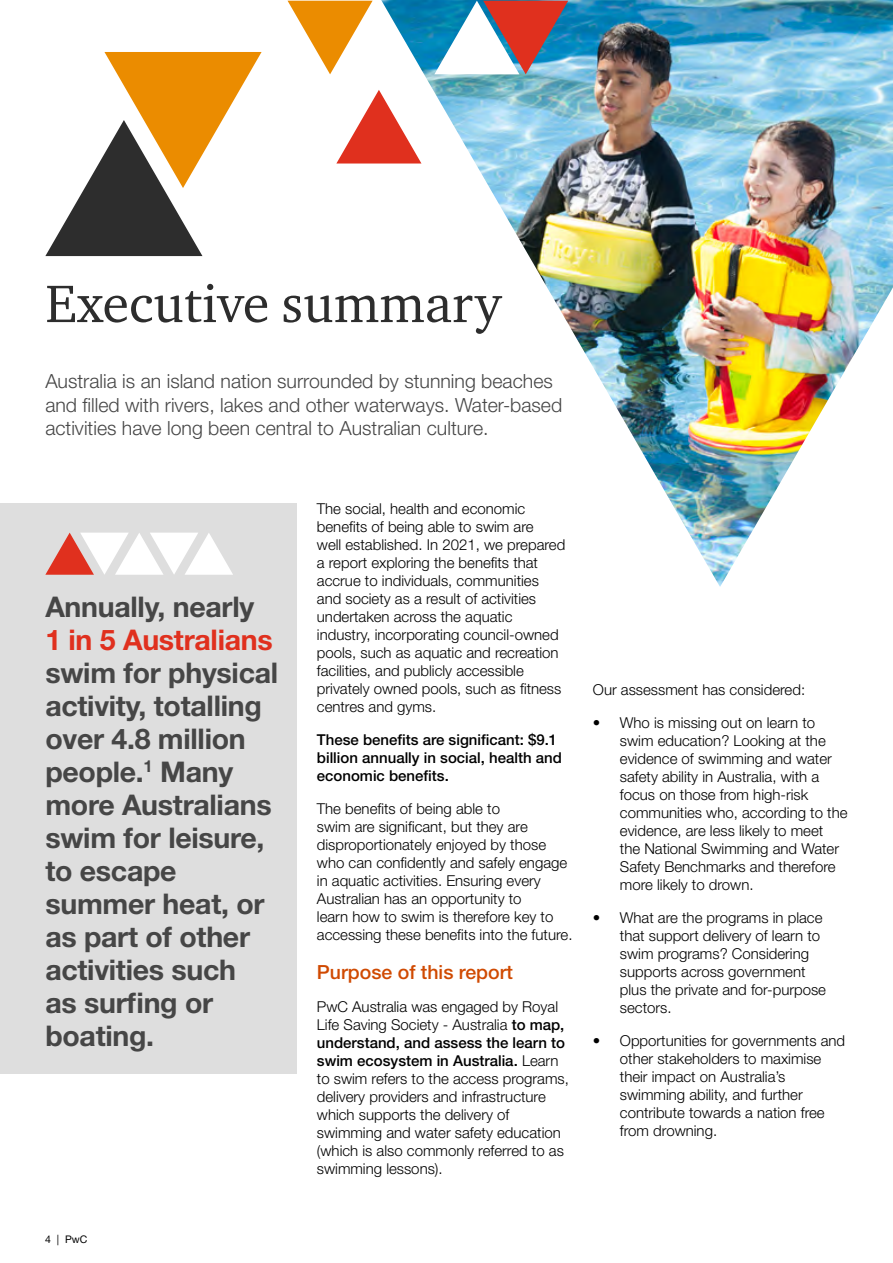
<style>
.page{position:relative;width:893px;height:1263px;background:#fff}
.page>*{position:absolute;margin:0;border:0;box-sizing:border-box;transform-origin:0 0}
.t1{font:54px "Charter ITC Pro";color:#2d2d2d}
.t2{font:700 28.5px/33px "Helvetica Neue LT Std";letter-spacing:-.01em;color:#464646}
.t3{font:700 28.5px "Helvetica Neue LT Std";letter-spacing:-.01em;color:#e0301e}
.t4{font:300 19.5px/23.4px "Helvetica Neue LT Std";color:#464646}
.t5{font:500 19.5px "Helvetica Neue LT Std";color:#d04a02}
.t6{font:300 15px/18px "Helvetica Neue LT Std";color:#000}
.t7{font:500 15px/18px "Helvetica Neue LT Std";color:#000}
.t8{font:10.5px "Helvetica Neue LT Std";color:#000}
.s1{font-weight:500}
</style>
<div class="page">
<img style="left:381px;top:0;width:512px;height:587px">
<svg style="left:336px;top:90px;width:85px;height:74px"></svg>
<svg style="left:288px;top:1px;width:85px;height:73px"></svg>
<svg style="left:434px;top:1px;width:134px;height:73px"></svg>
<svg style="left:45px;top:52px;width:217px;height:204px"></svg>
<div style="left:0;top:503px;width:296px;height:570px;background:#dedede"></div>
<svg style="left:45px;top:533px;width:188px;height:42px"></svg>
<h1 class="t1" style="left:45px;top:270px;width:457px">Executive summary</h1>
<h3 class="t4" style="left:45px;top:369px;width:518px">Australia is an island nation surrounded by stunning beaches and filled with rivers, lakes and other waterways. Water-based activities have long been central to Australian culture.</h3>
<h2 class="t2" style="left:45px;top:589px;width:210px">Annually, nearly</h2>
<h2 class="t3" style="left:45px;top:622px;width:229px">1 in 5 Australians</h2>
<h2 class="t2" style="left:45px;top:655px;width:234px">swim for physical activity, totalling over 4.8 million people.<sup>1</sup> Many more Australians swim for leisure, to escape summer heat, or as part of other activities such<br>as surfing or boating.</h2>
<p class="t8" style="left:45px;top:1233px;width:44px">4 | PwC</p>
<p class="t6" style="left:317px;top:499px;width:250px">The social, health and economic benefits of being able to swim are<br>well established. In 2021, we prepared a report exploring the benefits that accrue to individuals, communities and society as a result of activities undertaken across the aquatic industry, incorporating council-owned pools, such as aquatic and recreation facilities, and publicly accessible privately owned pools, such as fitness centres and gyms.</p>
<p class="t7" style="left:317px;top:731px;width:247px">These benefits are significant: $9.1 billion annually in social, health and economic benefits.</p>
<p class="t6" style="left:317px;top:799px;width:257px">The benefits of being able to<br>swim are significant, but they are disproportionately enjoyed by those who can confidently and safely engage in aquatic activities. Ensuring every Australian has an opportunity to<br>learn how to swim is therefore key to accessing these benefits into the future.</p>
<h3 class="t5" style="left:317px;top:960px;width:198px">Purpose of this report</h3>
<p class="t6" style="left:317px;top:997px;width:254px">PwC Australia was engaged by Royal Life Saving Society - Australia <span class="s1">to map, understand, and assess the learn to swim ecosystem in Australia.</span> Learn to swim refers to the access programs, delivery providers and infrastructure which supports the delivery of swimming and water safety education (which is also commonly referred to as swimming lessons).</p>
<p class="t6" style="left:593px;top:680px;width:214px">Our assessment has considered:</p>
<p class="t6" style="left:620px;top:713px;width:229px;text-indent:-27px">• Who is missing out on learn to swim education? Looking at the evidence of swimming and water safety ability in Australia, with a focus on those from high-risk communities who, according to the evidence, are less likely to meet<br>the National Swimming and Water<br>Safety Benchmarks and therefore more likely to drown.</p>
<p class="t6" style="left:620px;top:908px;width:208px;text-indent:-27px">• What are the programs in place that support delivery of learn to swim programs? Considering supports across government plus the private and for-purpose sectors.</p>
<p class="t6" style="left:620px;top:1031px;width:227px;text-indent:-27px">• Opportunities for governments and other stakeholders to maximise their impact on Australia’s swimming ability, and further contribute towards a nation free from drowning.</p>
</div>
